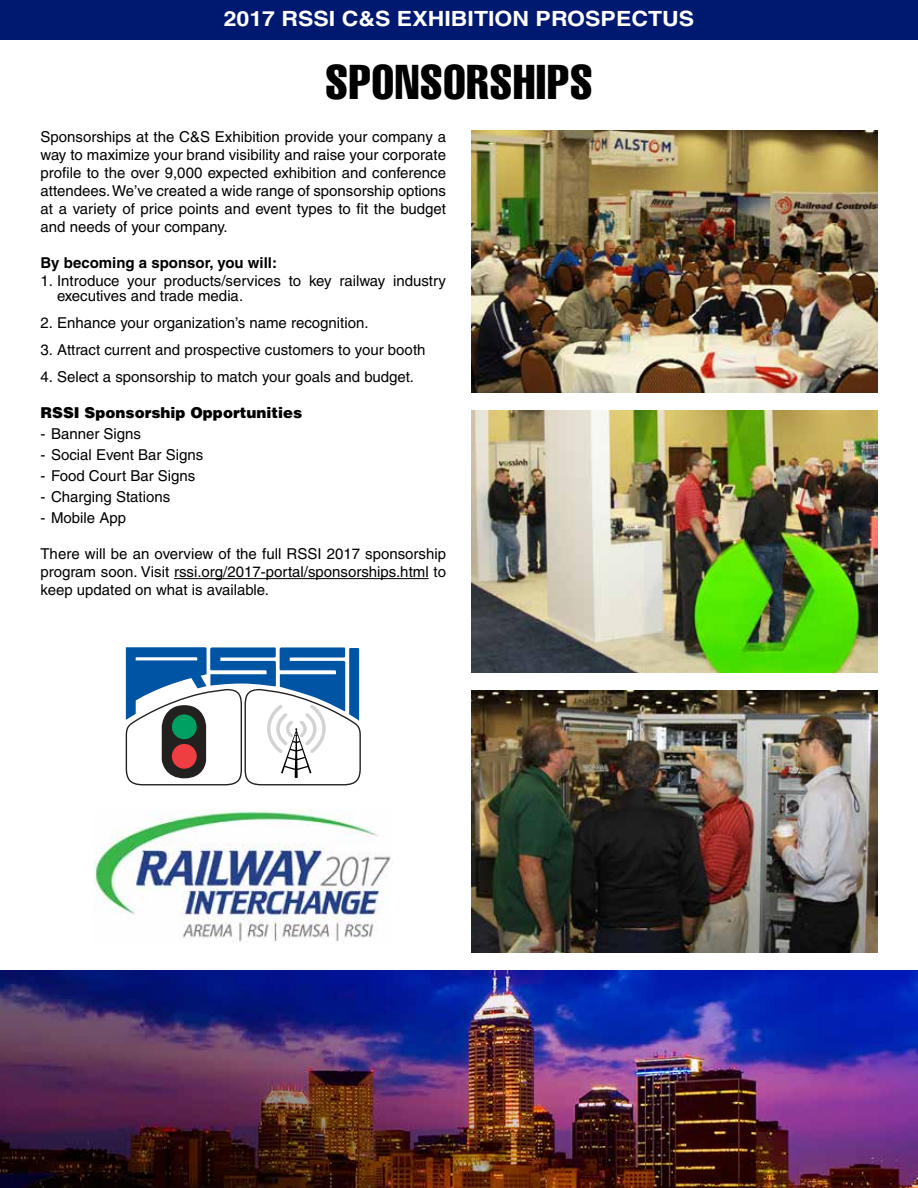
<style>
.page{position:relative;width:918px;height:1188px;background:#fff}
.page>*{position:absolute;margin:0;border:0;box-sizing:border-box;transform-origin:0 0}
.t1{font:extra-condensed 48px "Helvetica";letter-spacing:.02em;color:#000}
.t2{font:700 21px "Helvetica";color:#fff;scale:1.1 1}
.t3{font:15px/18px "Helvetica";color:#000;text-align:justify}
.t4{font:900 15px "Helvetica";color:#000}
.t5{font:700 15px "Helvetica";color:#000}
</style>
<div class="page">
<img style="left:472px;top:130px;width:406px;height:262px">
<img style="left:472px;top:410px;width:406px;height:262px">
<img style="left:472px;top:690px;width:406px;height:262px">
<img style="left:0;top:971px;width:918px;height:217px">
<div style="left:0;top:0;width:918px;height:40px;background:#001970"></div>
<hr style="left:174px;top:578px;width:255px;height:1px;background:#000">
<svg style="left:125px;top:647px;width:236px;height:139px"></svg>
<img style="left:94px;top:810px;width:299px;height:133px">
<h2 class="t2" style="left:224px;top:6px;width:429px">2017 RSSI C&amp;S EXHIBITION PROSPECTUS</h2>
<h1 class="t1" style="left:325px;top:51px;width:269px">SPONSORSHIPS</h1>
<p class="t3" style="left:40px;top:128px;width:407px">Sponsorships at the C&amp;S Exhibition provide your company a way to maximize your brand visibility and raise your corporate profile to the over 9,000 expected exhibition and conference attendees. We’ve created a wide range of sponsorship options at a variety of price points and event types to fit the budget and needs of your company.</p>
<p class="t5" style="left:40px;top:254px;width:238px">By becoming a sponsor, you will:</p>
<p class="t3" style="left:57px;top:273px;width:391px;line-height:15px;text-indent:-16px">1. Introduce your products/services to key railway industry executives and trade media.</p>
<p class="t3" style="left:40px;top:314px;width:330px">2. Enhance your organization’s name recognition.</p>
<p class="t3" style="left:40px;top:341px;width:387px">3. Attract current and prospective customers to your booth</p>
<p class="t3" style="left:40px;top:368px;width:375px">4. Select a sponsorship to match your goals and budget.</p>
<p class="t4" style="left:40px;top:403px;width:263px">RSSI Sponsorship Opportunities</p>
<p class="t3" style="left:40px;top:425px;width:102px">- Banner Signs</p>
<p class="t3" style="left:40px;top:446px;width:164px">- Social Event Bar Signs</p>
<p class="t3" style="left:40px;top:467px;width:156px">- Food Court Bar Signs</p>
<p class="t3" style="left:40px;top:488px;width:131px">- Charging Stations</p>
<p class="t3" style="left:40px;top:509px;width:87px">- Mobile App</p>
<p class="t3" style="left:40px;top:545px;width:407px">There will be an overview of the full RSSI 2017 sponsorship program soon. Visit rssi.org/2017-portal/sponsorships.html to keep updated on what is available.</p>
</div>
